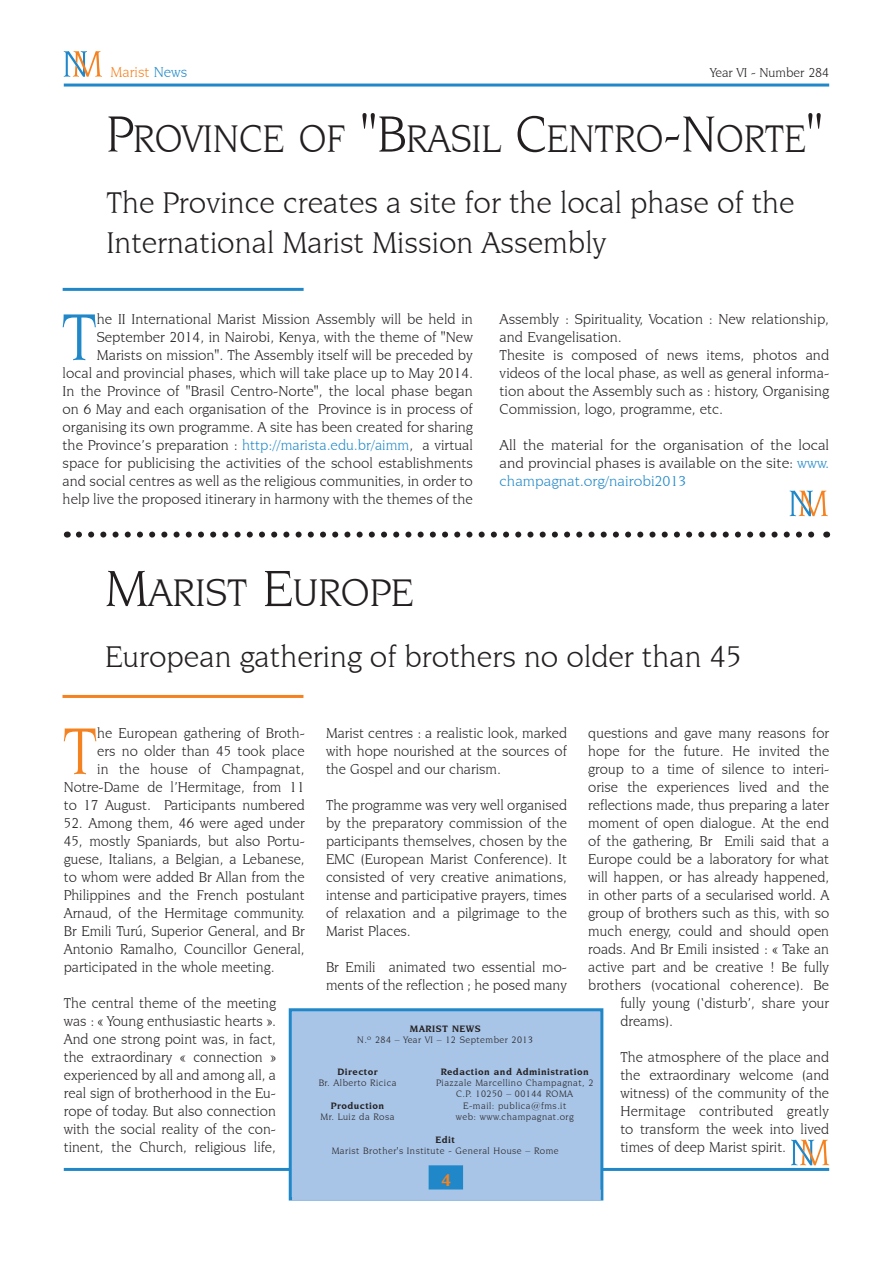
<style>
.page{position:relative;width:893px;height:1263px;background:#fff}
.page>*{position:absolute;margin:0;border:0;box-sizing:border-box;transform-origin:0 0}
.t1{font:70.2px "Novarese IT Cby BT";color:#f58220}
.t2{font:70.2px "Novarese IT Cby BT";color:#2088c9}
.t3{font:40.5px "Novarese IT Cby BT";color:#231f20;scale:.96 1}
.t4{font:40.5px "Novarese IT Cby BT";color:#231f20}
.t5{font:31.5px/39.8px "Novarese IT Cby BT";color:#231f20}
.t6{font:700 18px "Novarese IT Cby BT";color:#f58220}
.t7{font:15px/18px "Novarese IT Cby BT";color:#231f20;text-align:justify}
.t8{font:15px/18px "Novarese IT Cby BT";color:#231f20;text-align:justify;scale:1.04 1}
.t9{font:15px "Novarese IT Cby BT";color:#f58220}
.t10{font:13.5px "Novarese IT Cby BT";color:#231f20}
.t11{font:9.75px/11.2px "Novarese IT Cby BT";letter-spacing:.05em;color:#231f20;text-align:center}
.t12{font:700 9.75px "Novarese IT Cby BT";letter-spacing:.05em;color:#231f20}
.s1{color:#2088c9}
.s2{font-size:54px}
</style>
<div class="page">
<hr style="left:64px;top:84px;width:765px;height:3px;background:#2088c9">
<svg style="left:64px;top:51px;width:38px;height:26px"></svg>
<svg style="left:791px;top:1140px;width:38px;height:25px"></svg>
<hr style="left:63px;top:288px;width:241px;height:3px;background:#2088c9">
<hr style="left:64px;top:1168px;width:765px;height:3px;background:#2088c9">
<div style="left:289px;top:1008px;width:314px;height:192px;background:#a8c4e6;border:3px solid #2088c9"></div>
<div style="left:429px;top:1165px;width:34px;height:25px;background:#2088c9;border:3px solid #2088c9"></div>
<div style="left:292px;top:1190px;width:309px;height:10px;background:#a8c4e6"></div>
<hr style="left:63px;top:695px;width:240px;height:3px;background:#f58220">
<svg style="left:79px;top:531px;width:736px;height:6px"></svg>
<svg style="left:790px;top:490px;width:38px;height:26px"></svg>
<p class="t9" style="left:111px;top:63px;width:78px">Marist <span class="s1">News</span></p>
<p class="t10" style="left:710px;top:64px;width:120px">Year VI - Number 284</p>
<h2 class="t3" style="left:106px;top:114px;width:748px"><span class="s2">P</span>ROVINCE OF <span class="s2">"B</span>RASIL <span class="s2">C</span>ENTRO<span class="s2">-N</span>ORTE<span class="s2">"</span></h2>
<h3 class="t5" style="left:106px;top:182px;width:690px">The Province creates a site for the local phase of the<br>International Marist Mission Assembly</h3>
<p class="t7" style="left:63px;top:310px;width:412px;text-align:right">he II International Marist Mission Assembly will be held in September 2014, in Nairobi, Kenya, with the theme of "New Marists on mission". The Assembly itself will be preceded by<br>local and provincial phases, which will take place up to May 2014.<br>In the Province of "Brasil Centro-Norte", the local phase began on 6 May and each organisation of the Province is in process of organising its own programme. A site has been created for sharing the Province’s preparation : <span class="s1">http://marista.edu.br/aimm</span>, a virtual space for publicising the activities of the school establishments and social centres as well as the religious communities, in order to help live the proposed itinerary in harmony with the themes of the</p>
<p class="t7" style="left:500px;top:310px;width:331px;text-align:left">Assembly : Spirituality, Vocation : New relationship, and Evangelisation.<br>Thesite is composed of news items, photos and videos of the local phase, as well as general informa&shy;tion about the Assembly such as : history, Organising Commission, logo, programme, etc.</p>
<h1 class="t2" style="left:62px;top:295px;width:37px">T</h1>
<p class="t8" style="left:500px;top:436px;width:318px">All the material for the organisation of the local and provincial phases is available on the site: <span class="s1">www. champagnat.org/nairobi2013</span></p>
<h2 class="t4" style="left:105px;top:569px;width:310px"><span class="s2">M</span>ARIST <span class="s2">E</span>UROPE</h2>
<h3 class="t5" style="left:105px;top:637px;width:638px">European gathering of brothers no older than 45</h3>
<p class="t7" style="left:64px;top:724px;width:242px;text-align:right">he European gathering of Broth-<br>ers no older than 45 took place<br>in the house of Champagnat,<br>Notre-Dame de l’Hermitage, from 11 to 17 August. Participants numbered</p>
<p class="t7" style="left:64px;top:814px;width:242px">52. Among them, 46 were aged under 45, mostly Spaniards, but also Portu&shy;guese, Italians, a Belgian, a Lebanese, to whom were added Br Allan from the Philippines and the French postulant Arnaud, of the Hermitage community.<br>Br Emili Turú, Superior General, and Br Antonio Ramalho, Councillor General, participated in the whole meeting.</p>
<p class="t7" style="left:64px;top:994px;width:214px">The central theme of the meeting was : « Young enthusiastic hearts ».<br>And one strong point was, in fact, the extraordinary « connection » experienced by all and among all, a real sign of brotherhood in the Eu&shy;rope of today. But also connection with the social reality of the con&shy;tinent, the Church, religious life,</p>
<h1 class="t1" style="left:63px;top:709px;width:36px">T</h1>
<p class="t7" style="left:326px;top:724px;width:242px">Marist centres : a realistic look, marked with hope nourished at the sources of the Gospel and our charism.</p>
<p class="t7" style="left:326px;top:796px;width:242px">The programme was very well organised by the preparatory commission of the participants themselves, chosen by the EMC (European Marist Conference). It consisted of very creative animations, intense and participative prayers, times of relaxation and a pilgrimage to the Marist Places.</p>
<p class="t7" style="left:326px;top:958px;width:242px">Br Emili animated two essential mo&shy;ments of the reflection ; he posed many</p>
<p class="t7" style="left:588px;top:724px;width:242px">questions and gave many reasons for</p>
<p class="t7" style="left:588px;top:742px;width:242px">hope for the future. He invited the</p>
<p class="t7" style="left:588px;top:760px;width:242px">group to a time of silence to interi-</p>
<p class="t7" style="left:588px;top:778px;width:242px">orise the experiences lived and the</p>
<p class="t7" style="left:588px;top:796px;width:242px">reflections made, thus preparing a later</p>
<p class="t7" style="left:588px;top:814px;width:242px">moment of open dialogue. At the end</p>
<p class="t7" style="left:588px;top:832px;width:242px">of the gathering, Br Emili said that a</p>
<p class="t7" style="left:588px;top:850px;width:242px">Europe could be a laboratory for what</p>
<p class="t7" style="left:588px;top:868px;width:242px">will happen, or has already happened,</p>
<p class="t7" style="left:588px;top:886px;width:242px">in other parts of a secularised world. A</p>
<p class="t7" style="left:588px;top:904px;width:242px">group of brothers such as this, with so</p>
<p class="t7" style="left:588px;top:922px;width:242px">much energy, could and should open</p>
<p class="t7" style="left:588px;top:940px;width:242px">roads. And Br Emili insisted : « Take an</p>
<p class="t7" style="left:588px;top:958px;width:242px">active part and be creative ! Be fully</p>
<p class="t7" style="left:588px;top:976px;width:242px">brothers (vocational coherence). Be</p>
<p class="t7" style="left:620px;top:994px;width:210px">fully young (‘disturb’, share your</p>
<p class="t7" style="left:620px;top:1012px;width:54px">dreams).</p>
<p class="t7" style="left:620px;top:1048px;width:210px">The atmosphere of the place and the extraordinary welcome (and witness) of the community of the Hermitage contributed greatly to transform the week into lived times of deep Marist spirit.</p>
<p class="t12" style="left:410px;top:1023px;width:72px">Marist NEWS</p>
<p class="t11" style="left:357px;top:1034px;width:177px">N.º 284 – Year VI – 12 September 2013</p>
<p class="t12" style="left:337px;top:1066px;width:42px">Director</p>
<p class="t11" style="left:319px;top:1077px;width:79px">Br. Alberto Ricica</p>
<p class="t12" style="left:331px;top:1099px;width:55px">Production</p>
<p class="t11" style="left:321px;top:1111px;width:75px">Mr. Luiz da Rosa</p>
<p class="t12" style="left:441px;top:1066px;width:150px">Redaction and Administration</p>
<p class="t11" style="left:436px;top:1077px;width:159px">Piazzale Marcellino Champagnat, 2<br>C.P. 10250 – 00144 ROMA<br>E-mail: publica@fms.it<br>web: www.champagnat.org</p>
<p class="t12" style="left:435px;top:1133px;width:21px">Edit</p>
<p class="t11" style="left:332px;top:1145px;width:228px">Marist Brother's Institute - General House – Rome</p>
<p class="t6" style="left:441px;top:1169px;width:12px">4</p>
</div>
